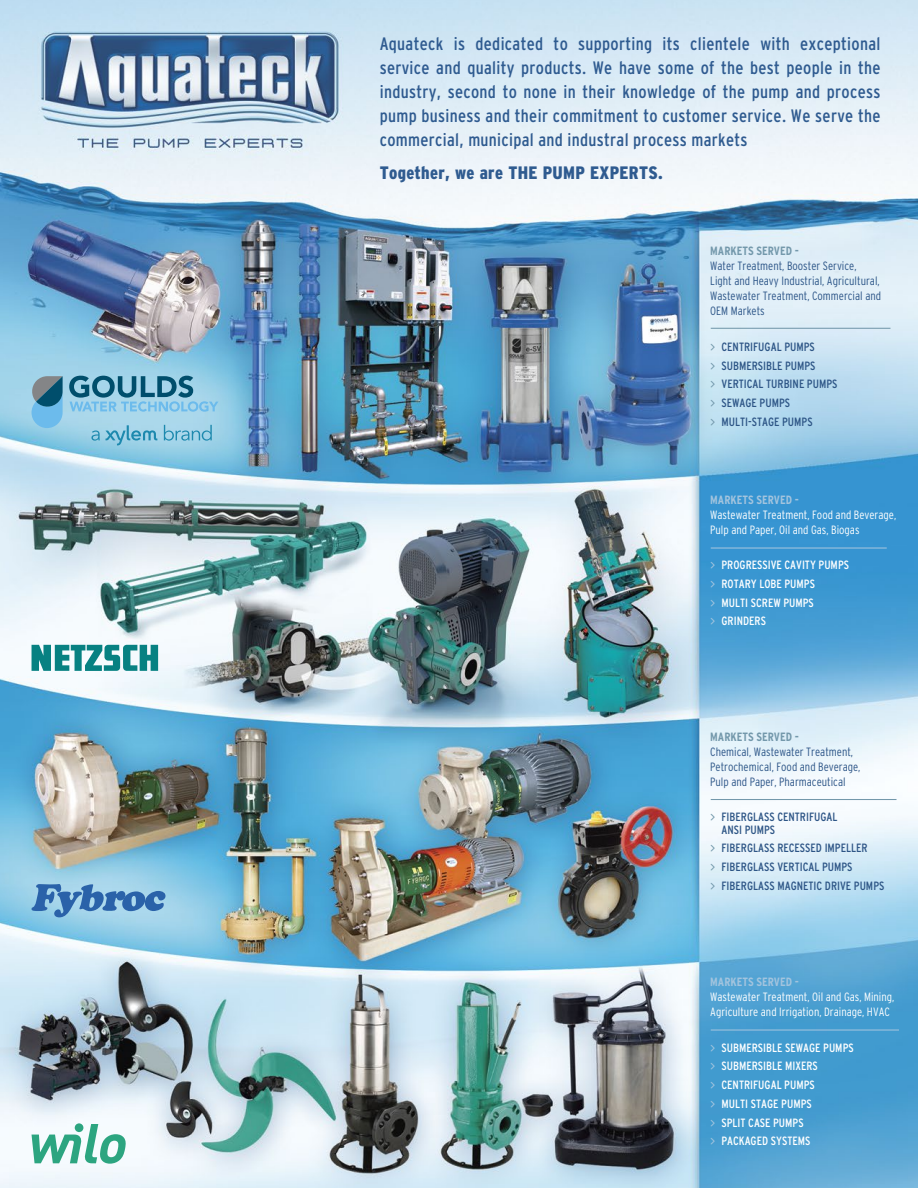
<style>
.page{position:relative;width:918px;height:1188px;background:#fff}
.page>*{position:absolute;margin:0;border:0;box-sizing:border-box;transform-origin:0 0}
.t1{font:condensed 18px/24px "Interstate";letter-spacing:.015em;color:#2f5b90;text-align:justify}
.t2{font:900 condensed 18px "Interstate";letter-spacing:.015em;color:#2f5b90}
.t3{font:300 condensed 12px/15px "Interstate";color:#2d5688}
.t4{font:condensed 12px/18.8px "Interstate";color:#2d5586}
.t5{font:condensed 12px/18.8px "Interstate";color:#fff}
.t6{font:300 condensed 12px/15px "Interstate";color:#fff}
.t7{font:700 condensed 12px "Interstate";color:#7398ab}
.t8{font:700 condensed 12px "Interstate";color:#a3c4de}
</style>
<div class="page">
<img style="left:0;top:0;width:918px;height:1188px">
<svg style="left:69px;top:376px;width:149px;height:36px;background:#76b1cb"></svg>
<svg style="left:31px;top:376px;width:32px;height:52px;background:#5f98b6"></svg>
<svg style="left:164px;top:425px;width:48px;height:16px"></svg>
<svg style="left:91px;top:425px;width:66px;height:20px"></svg>
<svg style="left:32px;top:645px;width:126px;height:26px"></svg>
<svg style="left:31px;top:884px;width:135px;height:33px;background:#6ea2cd"></svg>
<hr style="left:711px;top:328px;width:179px;height:1px;background:#7398ab">
<hr style="left:711px;top:547px;width:176px;height:2px;background:#a3c4de">
<hr style="left:711px;top:1029px;width:188px;height:2px;background:#a3c4de">
<hr style="left:711px;top:799px;width:186px;height:1px;background:#7398ab">
<svg style="left:32px;top:1124px;width:94px;height:40px"></svg>
<div style="left:75px;top:1123px;width:8px;height:9px;background:#2ca580;border-radius:50%"></div>
<svg style="left:711px;top:344px;width:4px;height:6px"></svg>
<svg style="left:711px;top:362px;width:4px;height:7px"></svg>
<svg style="left:711px;top:381px;width:4px;height:7px"></svg>
<svg style="left:711px;top:400px;width:4px;height:7px"></svg>
<svg style="left:711px;top:418px;width:4px;height:7px"></svg>
<svg style="left:711px;top:813px;width:4px;height:7px"></svg>
<svg style="left:711px;top:845px;width:4px;height:7px"></svg>
<svg style="left:711px;top:864px;width:4px;height:6px"></svg>
<svg style="left:711px;top:882px;width:4px;height:7px"></svg>
<svg style="left:711px;top:562px;width:4px;height:7px"></svg>
<svg style="left:711px;top:581px;width:4px;height:6px"></svg>
<svg style="left:711px;top:599px;width:4px;height:7px"></svg>
<svg style="left:711px;top:618px;width:4px;height:7px"></svg>
<svg style="left:711px;top:1044px;width:4px;height:7px"></svg>
<svg style="left:711px;top:1063px;width:4px;height:7px"></svg>
<svg style="left:711px;top:1082px;width:4px;height:7px"></svg>
<svg style="left:711px;top:1101px;width:4px;height:6px"></svg>
<svg style="left:711px;top:1119px;width:4px;height:7px"></svg>
<svg style="left:711px;top:1138px;width:4px;height:7px"></svg>
<p class="t1" style="left:380px;top:32px;width:502px">Aquateck is dedicated to supporting its clientele with exceptional service and quality products. We have some of the best people in the industry, second to none in their knowledge of the pump and process pump business and their commitment to customer service. We serve the commercial, municipal and industral process markets</p>
<p class="t2" style="left:380px;top:163px;width:285px">Together, we are THE PUMP EXPERTS.</p>
<p class="t7" style="left:710px;top:244px;width:90px">MARKETS SERVED -</p>
<p class="t3" style="left:710px;top:258px;width:172px">Water Treatment, Booster Service,<br>Light and Heavy Industrial, Agricultural,<br>Wastewater Treatment, Commercial and<br>OEM Markets</p>
<p class="t4" style="left:722px;top:337px;width:117px">CENTRIFUGAL PUMPS<br>SUBMERSIBLE PUMPS<br>VERTICAL TURBINE PUMPS<br>SEWAGE PUMPS<br>MULTI-STAGE PUMPS</p>
<p class="t8" style="left:710px;top:493px;width:90px">MARKETS SERVED -</p>
<p class="t6" style="left:710px;top:507px;width:187px">Wastewater Treatment, Food and Beverage,<br>Pulp and Paper, Oil and Gas, Biogas</p>
<p class="t5" style="left:722px;top:555px;width:129px">PROGRESSIVE CAVITY PUMPS<br>ROTARY LOBE PUMPS<br>MULTI SCREW PUMPS<br>GRINDERS</p>
<p class="t7" style="left:710px;top:730px;width:90px">MARKETS SERVED -</p>
<p class="t3" style="left:710px;top:744px;width:152px">Chemical, Wastewater Treatment,<br>Petrochemical, Food and Beverage,<br>Pulp and Paper, Pharmaceutical</p>
<p class="t4" style="left:722px;top:810px;width:118px;line-height:12.8px">FIBERGLASS CENTRIFUGAL<br>ANSI PUMPS</p>
<p class="t4" style="left:722px;top:839px;width:164px">FIBERGLASS RECESSED IMPELLER<br>FIBERGLASS VERTICAL PUMPS<br>FIBERGLASS MAGNETIC DRIVE PUMPS</p>
<p class="t8" style="left:710px;top:975px;width:90px">MARKETS SERVED -</p>
<p class="t6" style="left:710px;top:989px;width:186px">Wastewater Treatment, Oil and Gas, Mining,<br>Agriculture and Irrigation, Drainage, HVAC</p>
<p class="t5" style="left:722px;top:1038px;width:134px">SUBMERSIBLE SEWAGE PUMPS<br>SUBMERSIBLE MIXERS<br>CENTRIFUGAL PUMPS<br>MULTI STAGE PUMPS<br>SPLIT CASE PUMPS<br>PACKAGED SYSTEMS</p>
</div>
